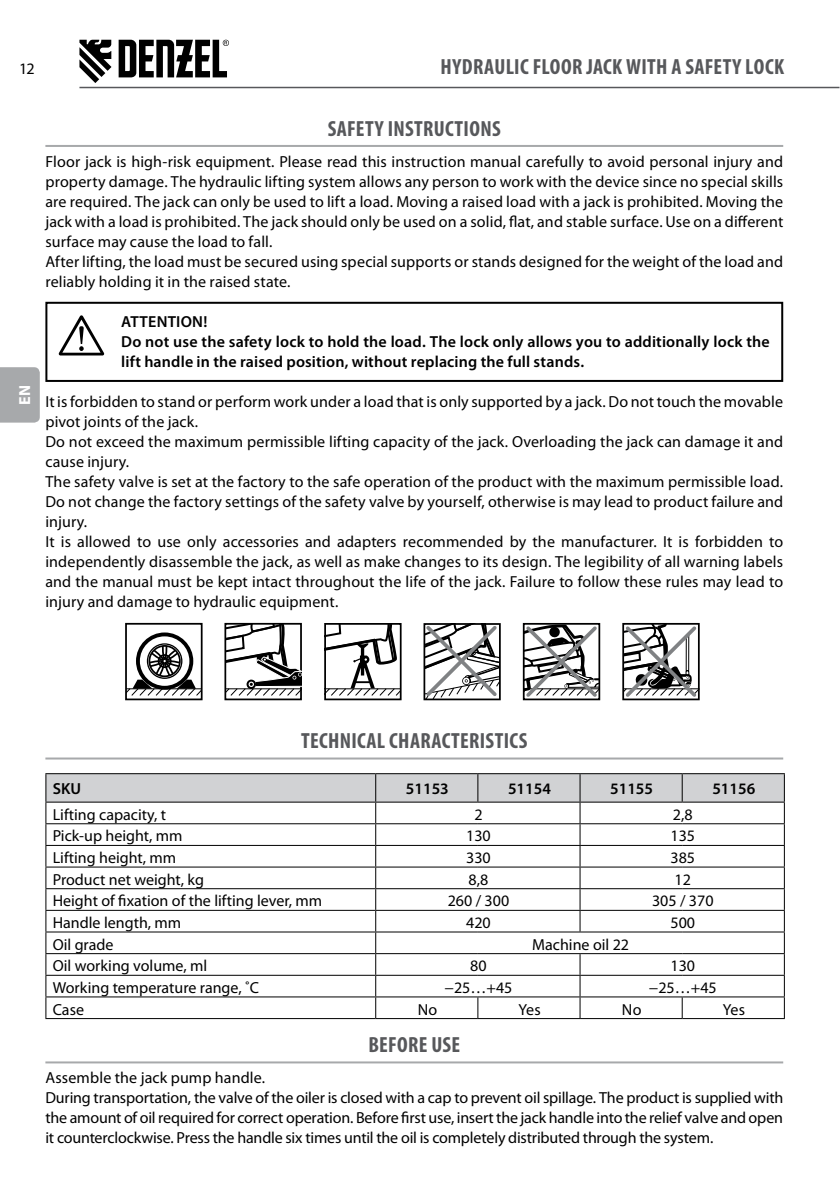
<style>
.page{position:relative;width:840px;height:1191px;background:#fff}
.page>*{position:absolute;margin:0;border:0;box-sizing:border-box;transform-origin:0 0}
.t1{font:700 condensed 22px "Myriad Pro";letter-spacing:.015em;color:#57585b}
.t2{font:16px/20px "Myriad Pro";letter-spacing:.005em;color:#000}
.t3{font:600 16px/20px "Myriad Pro";letter-spacing:.01em;color:#000}
.t4{font:700 16px "Myriad Pro";color:#fff}
</style>
<div class="page">
<svg style="left:79px;top:40px;width:32px;height:43px"></svg>
<svg style="left:118px;top:40px;width:111px;height:37px"></svg>
<hr style="left:79px;top:87px;width:760px;height:1px;background:#57585b">
<div style="left:0;top:367px;width:40px;height:55px;background:#a7a9ab"></div>
<hr style="left:45px;top:145px;width:737px;height:2px;background:#a7a9ab">
<hr style="left:45px;top:757px;width:737px;height:2px;background:#a7a9ab">
<hr style="left:45px;top:1061px;width:737px;height:2px;background:#a7a9ab">
<svg style="left:59px;top:315px;width:45px;height:40px"></svg>
<div style="left:45px;top:302px;width:737px;height:80px;border:2px solid #000"></div>
<svg style="left:125px;top:622px;width:575px;height:79px"></svg>
<div style="left:423px;top:623px;width:77px;height:77px;border:2px solid #000"></div>
<svg style="left:424px;top:624px;width:75px;height:75px"></svg>
<div style="left:324px;top:623px;width:77px;height:77px;border:2px solid #000"></div>
<svg style="left:324px;top:624px;width:76px;height:73px"></svg>
<div style="left:224px;top:623px;width:78px;height:77px;border:2px solid #000"></div>
<svg style="left:225px;top:624px;width:76px;height:73px"></svg>
<div style="left:126px;top:624px;width:75px;height:75px;background:#fff"></div>
<div style="left:125px;top:623px;width:77px;height:77px;border:2px solid #000"></div>
<svg style="left:126px;top:632px;width:75px;height:65px"></svg>
<div style="left:622px;top:623px;width:77px;height:77px;border:2px solid #000"></div>
<svg style="left:622px;top:624px;width:76px;height:75px"></svg>
<svg style="left:522px;top:623px;width:78px;height:77px"></svg>
<svg style="left:45px;top:773px;width:739px;height:245px"></svg>
<hr style="left:45px;top:1018px;width:330px;height:1px;background:#000">
<hr style="left:375px;top:1018px;width:102px;height:1px;background:#000">
<hr style="left:477px;top:1018px;width:102px;height:1px;background:#000">
<hr style="left:579px;top:1018px;width:102px;height:1px;background:#000">
<hr style="left:681px;top:1018px;width:103px;height:1px;background:#000">
<p class="t2" style="left:19px;top:60px;width:17px">12</p>
<h1 class="t1" style="left:440px;top:56px;width:345px">HYDRAULIC FLOOR JACK WITH A SAFETY LOCK</h1>
<p class="t4" style="left:17px;top:405px;width:21px;rotate:-90deg">EN</p>
<h1 class="t1" style="left:328px;top:118px;width:174px">SAFETY INSTRUCTIONS</h1>
<p class="t2" style="left:45px;top:152px;width:739px">Floor jack is high-risk equipment. Please read this instruction manual carefully to avoid personal injury and property damage. The hydraulic lifting system allows any person to work with the device since no special skills are required. The jack can only be used to lift a load. Moving a raised load with a jack is prohibited. Moving the jack with a load is prohibited. The jack should only be used on a solid, flat, and stable surface. Use on a different surface may cause the load to fall.<br>After lifting, the load must be secured using special supports or stands designed for the weight of the load and reliably holding it in the raised state.</p>
<p class="t3" style="left:121px;top:313px;width:649px">ATTENTION!<br>Do not use the safety lock to hold the load. The lock only allows you to additionally lock the lift handle in the raised position, without replacing the full stands.</p>
<p class="t2" style="left:45px;top:392px;width:739px">It is forbidden to stand or perform work under a load that is only supported by a jack. Do not touch the movable pivot joints of the jack.<br>Do not exceed the maximum permissible lifting capacity of the jack. Overloading the jack can damage it and cause injury.<br>The safety valve is set at the factory to the safe operation of the product with the maximum permissible load.<br>Do not change the factory settings of the safety valve by yourself, otherwise is may lead to product failure and injury.<br>It is allowed to use only accessories and adapters recommended by the manufacturer. It is forbidden to independently disassemble the jack, as well as make changes to its design. The legibility of all warning labels and the manual must be kept intact throughout the life of the jack. Failure to follow these rules may lead to injury and damage to hydraulic equipment.</p>
<h1 class="t1" style="left:301px;top:730px;width:228px">TECHNICAL CHARACTERISTICS</h1>
<p class="t3" style="left:53px;top:780px;width:30px">SKU</p>
<p class="t3" style="left:405px;top:780px;width:44px">51153</p>
<p class="t3" style="left:508px;top:780px;width:44px">51154</p>
<p class="t3" style="left:610px;top:780px;width:44px">51155</p>
<p class="t3" style="left:712px;top:780px;width:44px">51156</p>
<p class="t2" style="left:53px;top:805px;width:115px">Lifting capacity, t</p>
<p class="t2" style="left:474px;top:805px;width:10px">2</p>
<p class="t2" style="left:672px;top:805px;width:21px">2,8</p>
<p class="t2" style="left:53px;top:826px;width:131px">Pick-up height, mm</p>
<p class="t2" style="left:466px;top:826px;width:26px">130</p>
<p class="t2" style="left:670px;top:826px;width:26px">135</p>
<p class="t2" style="left:53px;top:848px;width:125px">Lifting height, mm</p>
<p class="t2" style="left:466px;top:848px;width:26px">330</p>
<p class="t2" style="left:670px;top:848px;width:26px">385</p>
<p class="t2" style="left:53px;top:870px;width:153px">Product net weight, kg</p>
<p class="t2" style="left:468px;top:870px;width:21px">8,8</p>
<p class="t2" style="left:674px;top:870px;width:18px">12</p>
<p class="t2" style="left:53px;top:891px;width:271px">Height of fixation of the lifting lever, mm</p>
<p class="t2" style="left:447px;top:891px;width:63px">260 / 300</p>
<p class="t2" style="left:651px;top:891px;width:63px">305 / 370</p>
<p class="t2" style="left:53px;top:913px;width:130px">Handle length, mm</p>
<p class="t2" style="left:466px;top:913px;width:26px">420</p>
<p class="t2" style="left:670px;top:913px;width:26px">500</p>
<p class="t2" style="left:53px;top:935px;width:62px">Oil grade</p>
<p class="t2" style="left:532px;top:935px;width:98px">Machine oil 22</p>
<p class="t2" style="left:53px;top:956px;width:156px">Oil working volume, ml</p>
<p class="t2" style="left:470px;top:956px;width:18px">80</p>
<p class="t2" style="left:670px;top:956px;width:26px">130</p>
<p class="t2" style="left:53px;top:978px;width:208px">Working temperature range, ˚С</p>
<p class="t2" style="left:444px;top:978px;width:69px">−25…+45</p>
<p class="t2" style="left:648px;top:978px;width:69px">−25…+45</p>
<p class="t2" style="left:53px;top:999px;width:33px">Case</p>
<p class="t2" style="left:417px;top:999px;width:21px">No</p>
<p class="t2" style="left:518px;top:999px;width:24px">Yes</p>
<p class="t2" style="left:621px;top:999px;width:21px">No</p>
<p class="t2" style="left:722px;top:999px;width:24px">Yes</p>
<h1 class="t1" style="left:368px;top:1034px;width:93px">BEFORE USE</h1>
<p class="t2" style="left:45px;top:1068px;width:739px">Assemble the jack pump handle.<br>During transportation, the valve of the oiler is closed with a cap to prevent oil spillage. The product is supplied with the amount of oil required for correct operation. Before first use, insert the jack handle into the relief valve and open it counterclockwise. Press the handle six times until the oil is completely distributed through the system.</p>
</div>
